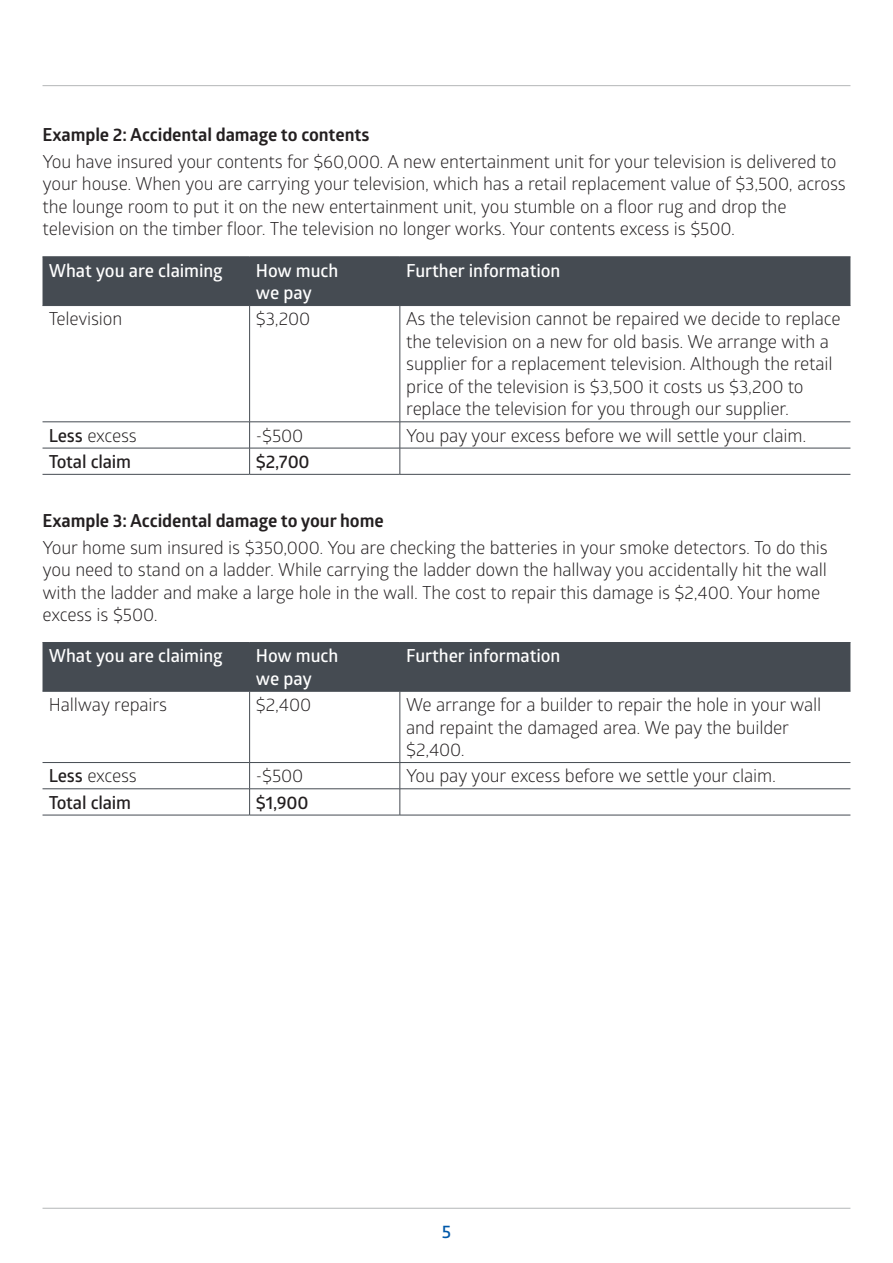
<style>
.page{position:relative;width:893px;height:1263px;background:#fff}
.page>*{position:absolute;margin:0;border:0;box-sizing:border-box;transform-origin:0 0}
.t1{font:18px/22.5px "Glober";letter-spacing:-.01em;color:#231f20}
.t2{font:600 18px/22.5px "Glober";letter-spacing:-.005em;color:#fff}
.t3{font:700 18px "Glober";letter-spacing:-.005em;color:#231f20}
.t4{font:600 18px "Glober";letter-spacing:-.01em;color:#231f20}
.t5{font:600 18px "Glober";color:#0058a9}
.s1{font-weight:600}
</style>
<div class="page">
<hr style="left:43px;top:85px;width:807px;height:1px;background:#bcbec0">
<hr style="left:43px;top:1208px;width:807px;height:1px;background:#bcbec0">
<div style="left:43px;top:258px;width:807px;height:47px;background:#454b52"></div>
<hr style="left:43px;top:257px;width:207px;height:1px;background:#454b52">
<hr style="left:250px;top:257px;width:150px;height:1px;background:#454b52">
<hr style="left:249px;top:257px;width:1px;height:48px;background:#454b52">
<hr style="left:400px;top:257px;width:450px;height:1px;background:#454b52">
<hr style="left:400px;top:257px;width:1px;height:48px;background:#454b52">
<hr style="left:43px;top:305px;width:207px;height:1px;background:#454b52">
<hr style="left:250px;top:305px;width:150px;height:1px;background:#454b52">
<hr style="left:249px;top:306px;width:1px;height:116px;background:#454b52">
<hr style="left:400px;top:305px;width:450px;height:1px;background:#454b52">
<hr style="left:400px;top:306px;width:1px;height:116px;background:#454b52">
<hr style="left:43px;top:422px;width:207px;height:1px;background:#454b52">
<hr style="left:250px;top:422px;width:150px;height:1px;background:#454b52">
<hr style="left:400px;top:422px;width:450px;height:1px;background:#454b52">
<hr style="left:43px;top:448px;width:207px;height:1px;background:#454b52">
<hr style="left:250px;top:448px;width:150px;height:1px;background:#454b52">
<svg style="left:249px;top:422px;width:1px;height:52px"></svg>
<hr style="left:400px;top:448px;width:450px;height:1px;background:#454b52">
<svg style="left:400px;top:422px;width:1px;height:52px"></svg>
<hr style="left:43px;top:474px;width:207px;height:1px;background:#454b52">
<hr style="left:250px;top:474px;width:150px;height:1px;background:#454b52">
<hr style="left:400px;top:474px;width:450px;height:1px;background:#454b52">
<div style="left:43px;top:643px;width:807px;height:48px;background:#454b52"></div>
<hr style="left:43px;top:642px;width:207px;height:1px;background:#454b52">
<hr style="left:250px;top:642px;width:150px;height:1px;background:#454b52">
<hr style="left:249px;top:643px;width:1px;height:48px;background:#454b52">
<hr style="left:400px;top:642px;width:450px;height:1px;background:#454b52">
<hr style="left:400px;top:643px;width:1px;height:48px;background:#454b52">
<hr style="left:43px;top:691px;width:207px;height:1px;background:#454b52">
<hr style="left:250px;top:691px;width:150px;height:1px;background:#454b52">
<hr style="left:249px;top:691px;width:1px;height:71px;background:#454b52">
<hr style="left:400px;top:691px;width:450px;height:1px;background:#454b52">
<hr style="left:400px;top:691px;width:1px;height:71px;background:#454b52">
<hr style="left:43px;top:762px;width:207px;height:1px;background:#454b52">
<hr style="left:250px;top:762px;width:150px;height:1px;background:#454b52">
<hr style="left:400px;top:762px;width:450px;height:1px;background:#454b52">
<hr style="left:43px;top:788px;width:207px;height:1px;background:#454b52">
<hr style="left:250px;top:788px;width:150px;height:1px;background:#454b52">
<svg style="left:249px;top:763px;width:1px;height:52px"></svg>
<hr style="left:400px;top:788px;width:450px;height:1px;background:#454b52">
<svg style="left:400px;top:763px;width:1px;height:52px"></svg>
<hr style="left:43px;top:815px;width:207px;height:1px;background:#454b52">
<hr style="left:250px;top:815px;width:150px;height:1px;background:#454b52">
<hr style="left:400px;top:815px;width:450px;height:1px;background:#454b52">
<p class="t3" style="left:43px;top:122px;width:328px">Example 2: Accidental damage to contents</p>
<p class="t1" style="left:43px;top:149px;width:805px">You have insured your contents for $60,000. A new entertainment unit for your television is delivered to your house. When you are carrying your television, which has a retail replacement value of $3,500, across the lounge room to put it on the new entertainment unit, you stumble on a floor rug and drop the television on the timber floor. The television no longer works. Your contents excess is $500.</p>
<p class="t2" style="left:49px;top:258px;width:175px">What you are claiming</p>
<p class="t2" style="left:256px;top:258px;width:84px">How much we pay</p>
<p class="t2" style="left:406px;top:258px;width:156px">Further information</p>
<p class="t1" style="left:49px;top:307px;width:75px">Television</p>
<p class="t1" style="left:256px;top:307px;width:56px">$3,200</p>
<p class="t1" style="left:406px;top:307px;width:436px">As the television cannot be repaired we decide to replace the television on a new for old basis. We arrange with a supplier for a replacement television. Although the retail price of the television is $3,500 it costs us $3,200 to replace the television for you through our supplier.</p>
<p class="t1" style="left:49px;top:423px;width:90px"><span class="s1">Less</span> excess</p>
<p class="t1" style="left:256px;top:423px;width:49px">-$500</p>
<p class="t1" style="left:406px;top:423px;width:402px">You pay your excess before we will settle your claim.</p>
<p class="t4" style="left:49px;top:449px;width:84px">Total claim</p>
<p class="t4" style="left:256px;top:449px;width:55px">$2,700</p>
<p class="t3" style="left:43px;top:508px;width:343px">Example 3: Accidental damage to your home</p>
<p class="t1" style="left:43px;top:535px;width:787px">Your home sum insured is $350,000. You are checking the batteries in your smoke detectors. To do this you need to stand on a ladder. While carrying the ladder down the hallway you accidentally hit the wall with the ladder and make a large hole in the wall. The cost to repair this damage is $2,400. Your home excess is $500.</p>
<p class="t2" style="left:49px;top:644px;width:175px">What you are claiming</p>
<p class="t2" style="left:256px;top:644px;width:84px">How much we pay</p>
<p class="t2" style="left:406px;top:644px;width:156px">Further information</p>
<p class="t1" style="left:49px;top:693px;width:120px">Hallway repairs</p>
<p class="t1" style="left:256px;top:693px;width:57px">$2,400</p>
<p class="t1" style="left:406px;top:693px;width:417px">We arrange for a builder to repair the hole in your wall and repaint the damaged area. We pay the builder $2,400.</p>
<p class="t1" style="left:49px;top:764px;width:90px"><span class="s1">Less</span> excess</p>
<p class="t1" style="left:256px;top:764px;width:49px">-$500</p>
<p class="t1" style="left:406px;top:764px;width:371px">You pay your excess before we settle your claim.</p>
<p class="t4" style="left:49px;top:790px;width:84px">Total claim</p>
<p class="t4" style="left:256px;top:790px;width:54px">$1,900</p>
<p class="t5" style="left:442px;top:1219px;width:11px">5</p>
</div>
